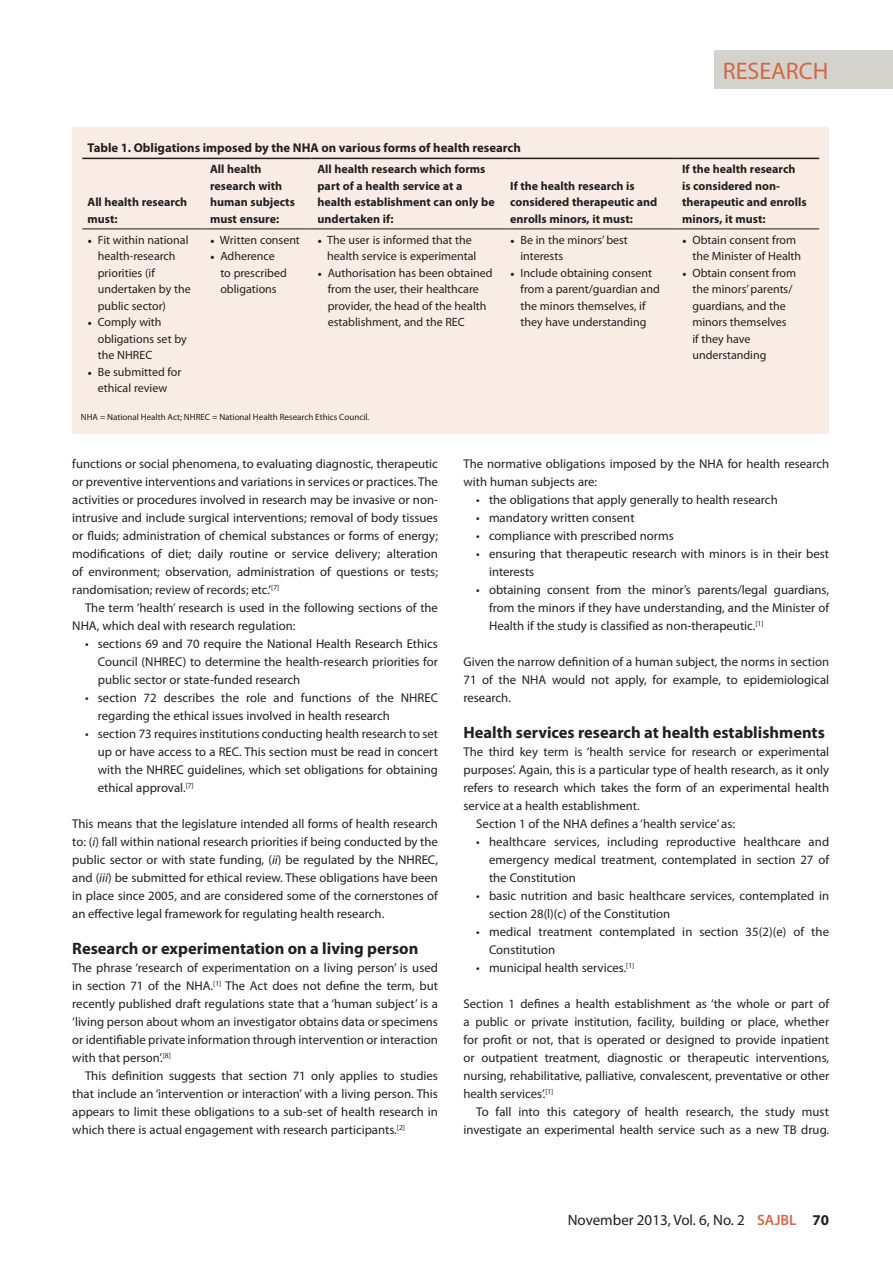
<style>
.page{position:relative;width:893px;height:1263px;background:#fff}
.page>*{position:absolute;margin:0;border:0;box-sizing:border-box;transform-origin:0 0}
.t1{font:24px "Myriad Pro";color:#d56749}
.C_HEAD{font:700 16.5px "Myriad Pro";color:#231f20}
.t2{font:15px "Myriad Pro";color:#231f20}
.BODY_COPY{font:12.75px/18px "Myriad Pro";color:#231f20;text-align:justify}
.BODY_TEXT_INDENT{font:12.75px/18px "Myriad Pro";color:#231f20}
.TABLE_HEAD{font:700 12.75px "Myriad Pro";color:#231f20}
.TABLE_COPY{font:12px/16.5px "Myriad Pro";color:#231f20}
.TABLE_FIELD_NAME{font:700 12px/16.5px "Myriad Pro";color:#231f20}
.TABLE_FOOTNOTE{font:9px "Myriad Pro";color:#231f20}
.s1{font-family:"Minion Pro"}
.s2{font-style:italic}
.s3{font-weight:600;color:#d56749}
.s4{font-weight:700}
</style>
<div class="page">
<div style="left:72px;top:128px;width:757px;height:306px;background:#f9ece4"></div>
<hr style="left:82px;top:158px;width:122px;height:1px;background:#231f20">
<hr style="left:204px;top:158px;width:107px;height:1px;background:#231f20">
<hr style="left:311px;top:158px;width:193px;height:1px;background:#231f20">
<hr style="left:504px;top:158px;width:172px;height:1px;background:#231f20">
<hr style="left:676px;top:158px;width:143px;height:1px;background:#231f20">
<hr style="left:82px;top:229px;width:122px;height:1px;background:#231f20">
<hr style="left:204px;top:229px;width:107px;height:1px;background:#231f20">
<hr style="left:311px;top:229px;width:193px;height:1px;background:#231f20">
<hr style="left:504px;top:229px;width:172px;height:1px;background:#231f20">
<hr style="left:676px;top:229px;width:143px;height:1px;background:#231f20">
<div style="left:714px;top:50px;width:179px;height:39px;background:#d4d2cd"></div>
<p class="t1" style="left:723px;top:58px;width:107px">RESEARCH</p>
<p class="TABLE_HEAD" style="left:88px;top:141px;width:435px">Table 1. Obligations imposed by the NHA on various forms of health research</p>
<p class="TABLE_FIELD_NAME" style="left:88px;top:194px;width:101px">All health research must:</p>
<p class="TABLE_COPY" style="left:98px;top:232px;width:94px;text-indent:-10px"><span class="s1">•</span> Fit within national health-research priorities (if undertaken by the public sector)</p>
<p class="TABLE_COPY" style="left:98px;top:314px;width:91px;text-indent:-10px"><span class="s1">•</span> Comply with obligations set by the NHREC</p>
<p class="TABLE_COPY" style="left:88px;top:364px;width:95px;text-align:center"><span class="s1">•</span> Be submitted for ethical review</p>
<p class="TABLE_FIELD_NAME" style="left:210px;top:161px;width:86px">All health research with human subjects must ensure:</p>
<p class="TABLE_FIELD_NAME" style="left:317px;top:161px;width:179px">All health research which forms part of a health service at a health establishment can only be undertaken if:</p>
<p class="TABLE_COPY" style="left:210px;top:232px;width:91px"><span class="s1">•</span> Written consent</p>
<p class="TABLE_COPY" style="left:220px;top:248px;width:68px;text-indent:-10px"><span class="s1">•</span> Adherence to prescribed obligations</p>
<p class="TABLE_COPY" style="left:327px;top:232px;width:151px;text-indent:-10px"><span class="s1">•</span> The user is informed that the health service is experimental</p>
<p class="TABLE_COPY" style="left:328px;top:265px;width:166px;text-indent:-10px"><span class="s1">•</span> Authorisation has been obtained from the user, their healthcare provider, the head of the health establishment, and the REC</p>
<p class="TABLE_FOOTNOTE" style="left:81px;top:412px;width:290px">NHA = National Health Act; NHREC = National Health Research Ethics Council.</p>
<p class="TABLE_FIELD_NAME" style="left:510px;top:178px;width:149px">If the health research is considered therapeutic and enrolls minors, it must:</p>
<p class="TABLE_COPY" style="left:520px;top:232px;width:109px;text-indent:-10px"><span class="s1">•</span> Be in the minors’ best interests</p>
<p class="TABLE_COPY" style="left:520px;top:265px;width:141px;text-indent:-10px"><span class="s1">•</span> Include obtaining consent from a parent/guardian and the minors themselves, if they have understanding</p>
<p class="TABLE_FIELD_NAME" style="left:682px;top:161px;width:126px">If the health research is considered non&shy;therapeutic and enrolls minors, it must:</p>
<p class="TABLE_COPY" style="left:692px;top:232px;width:110px;text-indent:-10px"><span class="s1">•</span> Obtain consent from the Minister of Health</p>
<p class="TABLE_COPY" style="left:692px;top:265px;width:105px;text-indent:-10px"><span class="s1">•</span> Obtain consent from the minors’ parents/ guardians, and the minors themselves<br>if they have understanding</p>
<p class="BODY_COPY" style="left:72px;top:455px;width:367px">functions or social phenomena, to evaluating diagnostic, therapeutic or preventive interventions and variations in services or practices. The activities or procedures involved in research may be invasive or non&shy;intrusive and include surgical interventions; removal of body tissues or fluids; administration of chemical substances or forms of energy; modifications of diet; daily routine or service delivery; alteration of environment; observation, administration of questions or tests; randomisation; review of records; etc.’<sup>[7]</sup></p>
<p class="BODY_TEXT_INDENT" style="left:72px;top:599px;width:367px;text-indent:13px">The term ‘health’ research is used in the following sections of the<br>NHA, which deal with research regulation:</p>
<p class="BODY_COPY" style="left:98px;top:635px;width:342px;text-indent:-13px">• sections 69 and 70 require the National Health Research Ethics Council (NHREC) to determine the health-research priorities for public sector or state-funded research</p>
<p class="BODY_COPY" style="left:98px;top:689px;width:342px;text-indent:-13px">• section 72 describes the role and functions of the NHREC regarding the ethical issues involved in health research</p>
<p class="BODY_COPY" style="left:98px;top:725px;width:342px;text-indent:-13px">• section 73 requires institutions conducting health research to set up or have access to a REC. This section must be read in concert with the NHREC guidelines, which set obligations for obtaining ethical approval.<sup>[7]</sup></p>
<p class="BODY_COPY" style="left:72px;top:815px;width:367px">This means that the legislature intended all forms of health research to: (<span class="s2">i</span>) fall within national research priorities if being conducted by the public sector or with state funding, (<span class="s2">ii</span>) be regulated by the NHREC, and (<span class="s2">iii</span>) be submitted for ethical review. These obligations have been in place since 2005, and are considered some of the cornerstones of an effective legal framework for regulating health research.</p>
<p class="C_HEAD" style="left:72px;top:939px;width:348px">Research or experimentation on a living person</p>
<p class="BODY_COPY" style="left:72px;top:959px;width:367px">The phrase ‘research of experimentation on a living person’ is used in section 71 of the NHA.<sup>[1]</sup> The Act does not define the term, but recently published draft regulations state that a ‘human subject’ is a ‘living person about whom an investigator obtains data or specimens or identifiable private information through intervention or interaction with that person’.<sup>[8]</sup></p>
<p class="BODY_TEXT_INDENT" style="left:72px;top:1067px;width:367px;text-align:justify;text-indent:13px">This definition suggests that section 71 only applies to studies that include an ‘intervention or interaction’ with a living person. This appears to limit these obligations to a sub-set of health research in which there is actual engagement with research participants.<sup>[2]</sup></p>
<p class="BODY_TEXT_INDENT" style="left:463px;top:455px;width:367px">The normative obligations imposed by the NHA for health research with human subjects are:</p>
<p class="BODY_COPY" style="left:476px;top:491px;width:303px">• the obligations that apply generally to health research</p>
<p class="BODY_COPY" style="left:476px;top:509px;width:160px">• mandatory written consent</p>
<p class="BODY_COPY" style="left:476px;top:527px;width:199px">• compliance with prescribed norms</p>
<p class="BODY_COPY" style="left:489px;top:545px;width:342px;text-indent:-13px">• ensuring that therapeutic research with minors is in their best interests</p>
<p class="BODY_COPY" style="left:489px;top:581px;width:342px;text-indent:-13px">• obtaining consent from the minor’s parents/legal guardians, from the minors if they have understanding, and the Minister of Health if the study is classified as non-therapeutic.<sup>[1]</sup></p>
<p class="BODY_COPY" style="left:463px;top:653px;width:367px">Given the narrow definition of a human subject, the norms in section 71 of the NHA would not apply, for example, to epidemiological research.</p>
<p class="C_HEAD" style="left:463px;top:723px;width:363px">Health services research at health establishments</p>
<p class="BODY_COPY" style="left:463px;top:743px;width:367px">The third key term is ‘health service for research or experimental purposes’. Again, this is a particular type of health research, as it only refers to research which takes the form of an experimental health service at a health establishment.</p>
<p class="BODY_TEXT_INDENT" style="left:476px;top:815px;width:260px">Section 1 of the NHA defines a ‘health service’ as:</p>
<p class="BODY_COPY" style="left:489px;top:833px;width:342px;text-indent:-13px">• healthcare services, including reproductive healthcare and emergency medical treatment, contemplated in section 27 of the Constitution</p>
<p class="BODY_COPY" style="left:489px;top:887px;width:342px;text-indent:-13px">• basic nutrition and basic healthcare services, contemplated in section 28(l)(c) of the Constitution</p>
<p class="BODY_COPY" style="left:489px;top:923px;width:342px;text-indent:-13px">• medical treatment contemplated in section 35(2)(e) of the<br>Constitution</p>
<p class="BODY_COPY" style="left:476px;top:959px;width:160px">• municipal health services.<sup>[1]</sup></p>
<p class="BODY_COPY" style="left:463px;top:995px;width:367px">Section 1 defines a health establishment as ‘the whole or part of a public or private institution, facility, building or place, whether for profit or not, that is operated or designed to provide inpatient or outpatient treatment, diagnostic or therapeutic interventions, nursing, rehabilitative, palliative, convalescent, preventative or other health services’.<sup>[1]</sup></p>
<p class="BODY_TEXT_INDENT" style="left:463px;top:1103px;width:367px;text-align:right">To fall into this category of health research, the study must investigate an experimental health service such as a new TB drug.</p>
<p class="t2" style="left:568px;top:1212px;width:263px">November 2013, Vol. 6, No. 2 <span class="s3">SAJBL</span> <span class="s4">70</span></p>
</div>
